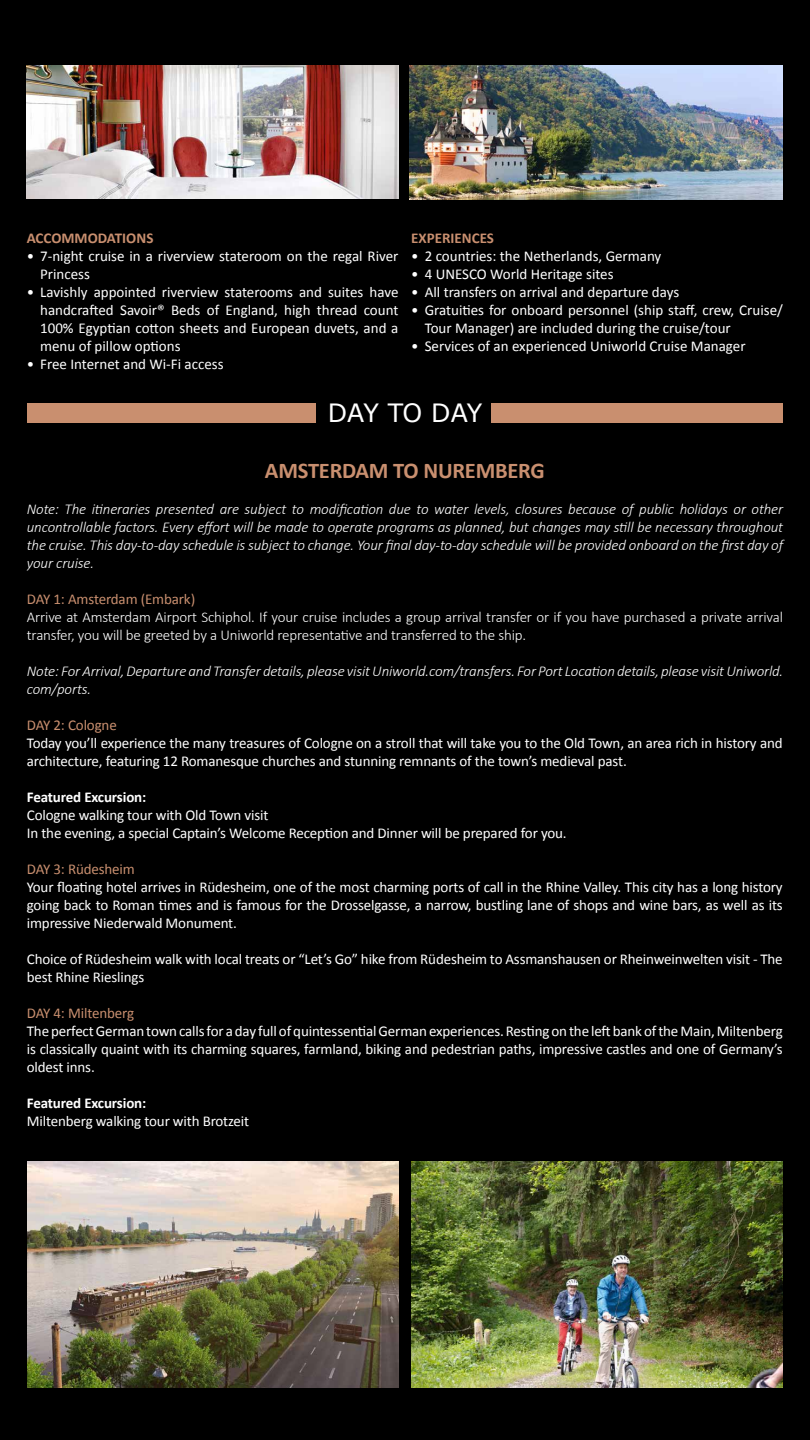
<style>
.page{position:relative;width:810px;height:1440px;background:#000}
.page>*{position:absolute;margin:0;border:0;box-sizing:border-box;transform-origin:0 0}
.t1{font:25.2px "Verdana";letter-spacing:-.025em;color:#fff}
.t2{font:700 22.5px "Calibri";letter-spacing:-.01em;color:#c98f6f}
.t3{font:15px/18px "Calibri";letter-spacing:-.01em;color:#fff}
.t4{font:italic 300 15px/18px "Calibri";letter-spacing:-.01em;color:#fff;text-align:justify}
.t5{font:300 15px/18px "Calibri";letter-spacing:-.01em;color:#fff}
.t6{font:15px "Calibri";letter-spacing:-.01em;color:#c98f6f}
.t7{font:700 15px "Calibri";letter-spacing:-.01em;color:#fff}
.t8{font:700 15px "Calibri";color:#c98f6f}
</style>
<div class="page">
<div style="left:27px;top:403px;width:289px;height:20px;background:#c98f6f"></div>
<div style="left:491px;top:403px;width:292px;height:20px;background:#c98f6f"></div>
<img style="left:27px;top:65px;width:371px;height:134px">
<img style="left:410px;top:65px;width:373px;height:134px">
<img style="left:27px;top:1161px;width:371px;height:227px">
<img style="left:411px;top:1161px;width:372px;height:227px">
<p class="t8" style="left:27px;top:227px;width:128px">ACCOMMODATIONS</p>
<p class="t3" style="left:40px;top:246px;width:360px;text-indent:-14px">• 7-night cruise in a riverview stateroom on the regal River<br>Princess</p>
<p class="t3" style="left:40px;top:282px;width:360px;text-align:justify;text-indent:-14px">• Lavishly appointed riverview staterooms and suites have handcrafted Savoir® Beds of England, high thread count 100% Egyptian cotton sheets and European duvets, and a menu of pillow options</p>
<p class="t3" style="left:27px;top:354px;width:198px">• Free Internet and Wi-Fi access</p>
<p class="t8" style="left:411px;top:227px;width:84px">EXPERIENCES</p>
<p class="t3" style="left:411px;top:246px;width:252px">• 2 countries: the Netherlands, Germany</p>
<p class="t3" style="left:411px;top:264px;width:204px">• 4 UNESCO World Heritage sites</p>
<p class="t3" style="left:411px;top:282px;width:270px">• All transfers on arrival and departure days</p>
<p class="t3" style="left:425px;top:300px;width:360px;text-indent:-14px">• Gratuities for onboard personnel (ship staff, crew, Cruise/<br>Tour Manager) are included during the cruise/tour</p>
<p class="t3" style="left:411px;top:336px;width:336px">• Services of an experienced Uniworld Cruise Manager</p>
<h1 class="t1" style="left:328px;top:397px;width:156px">DAY TO DAY</h1>
<h2 class="t2" style="left:265px;top:455px;width:281px">AMSTERDAM TO NUREMBERG</h2>
<p class="t4" style="left:27px;top:500px;width:758px">Note: The itineraries presented are subject to modification due to water levels, closures because of public holidays or other uncontrollable factors. Every effort will be made to operate programs as planned, but changes may still be necessary throughout the cruise. This day-to-day schedule is subject to change. Your final day-to-day schedule will be provided onboard on the first day of your cruise.</p>
<p class="t6" style="left:27px;top:590px;width:170px">DAY 1: Amsterdam (Embark)</p>
<p class="t5" style="left:27px;top:608px;width:758px">Arrive at Amsterdam Airport Schiphol. If your cruise includes a group arrival transfer or if you have purchased a private arrival transfer, you will be greeted by a Uniworld representative and transferred to the ship.</p>
<p class="t4" style="left:27px;top:662px;width:758px">Note: For Arrival, Departure and Transfer details, please visit Uniworld.com/transfers. For Port Location details, please visit Uniworld. com/ports.</p>
<p class="t6" style="left:27px;top:716px;width:91px">DAY 2: Cologne</p>
<p class="t3" style="left:27px;top:733px;width:757px">Today you’ll experience the many treasures of Cologne on a stroll that will take you to the Old Town, an area rich in history and architecture, featuring 12 Romanesque churches and stunning remnants of the town’s medieval past.</p>
<p class="t7" style="left:27px;top:787px;width:121px">Featured Excursion:</p>
<p class="t3" style="left:27px;top:805px;width:541px">Cologne walking tour with Old Town visit<br>In the evening, a special Captain’s Welcome Reception and Dinner will be prepared for you.</p>
<p class="t6" style="left:27px;top:860px;width:110px">DAY 3: Rüdesheim</p>
<p class="t3" style="left:27px;top:877px;width:757px;text-align:justify">Your floating hotel arrives in Rüdesheim, one of the most charming ports of call in the Rhine Valley. This city has a long history going back to Roman times and is famous for the Drosselgasse, a narrow, bustling lane of shops and wine bars, as well as its impressive Niederwald Monument.</p>
<p class="t3" style="left:27px;top:949px;width:757px">Choice of Rüdesheim walk with local treats or “Let’s Go” hike from Rüdesheim to Assmanshausen or Rheinweinwelten visit - The best Rhine Rieslings</p>
<p class="t6" style="left:27px;top:1004px;width:109px">DAY 4: Miltenberg</p>
<p class="t3" style="left:27px;top:1021px;width:758px;text-align:justify">The perfect German town calls for a day full of quintessential German experiences. Resting on the left bank of the Main, Miltenberg is classically quaint with its charming squares, farmland, biking and pedestrian paths, impressive castles and one of Germany’s oldest inns.</p>
<p class="t7" style="left:27px;top:1093px;width:121px">Featured Excursion:</p>
<p class="t3" style="left:27px;top:1111px;width:224px">Miltenberg walking tour with Brotzeit</p>
</div>
